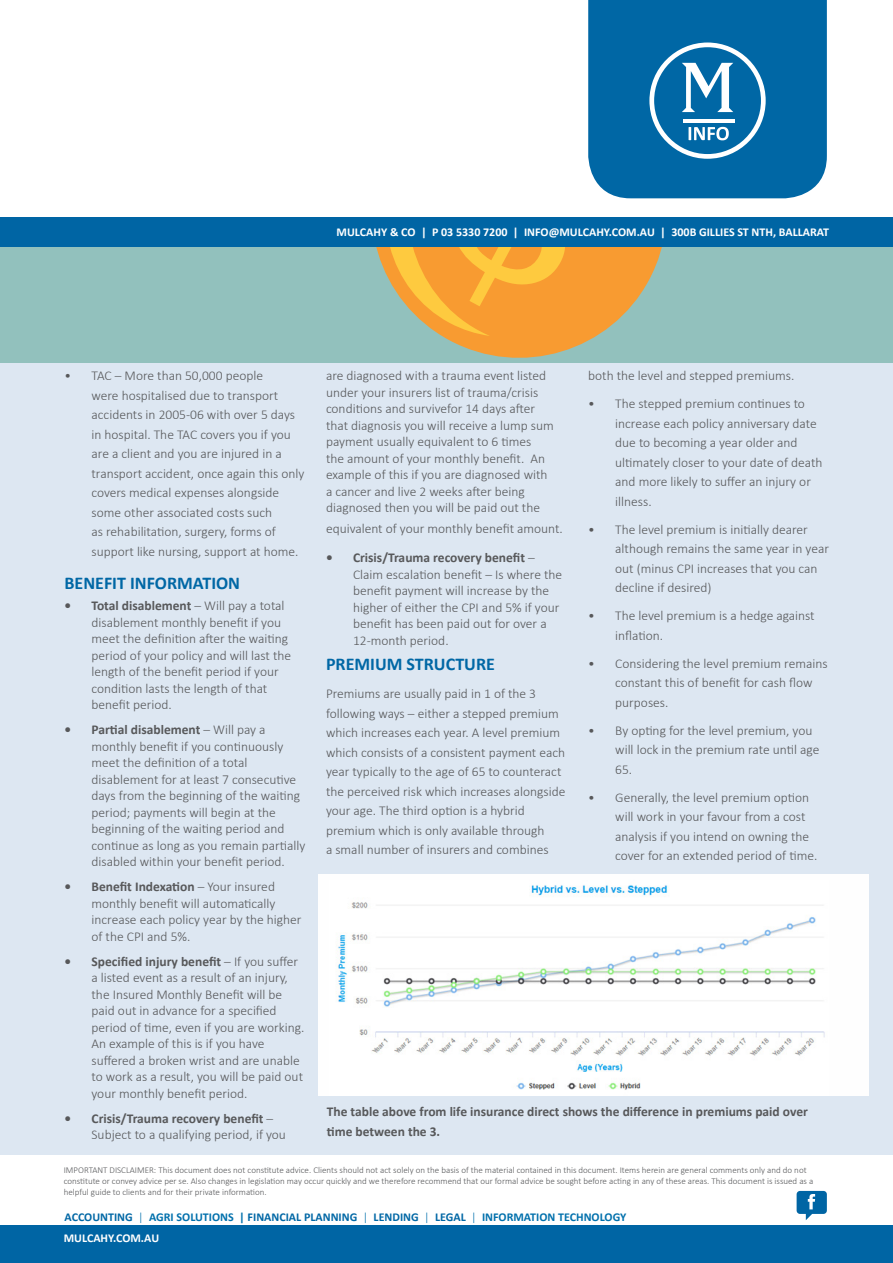
<style>
.page{position:relative;width:893px;height:1263px;background:#fff}
.page>*{position:absolute;margin:0;border:0;box-sizing:border-box;transform-origin:0 0}
.SH2_Blue{font:700 18px "Calibri";color:#0067a5}
.B1_Grey{font:700 18px "Calibri";color:#0067a5}
.B1_Grey-2{font:300 13.5px/19.5px "Calibri";color:#57585a}
.B1_Grey_Bullets{font:300 13.5px/16.5px "Calibri";color:#57585a}
.B1_Grey-3{font:700 13.5px/19.5px "Calibri";color:#57585a}
.t1{font:700 12px "Calibri";color:#fff}
.Footer_Departments{font:700 12px "Calibri";color:#0067a5}
.B1_Grey-4{font:300 9px/10.8px "Calibri";color:#57585a}
.s1{font-weight:700}
.s2{font-weight:300;color:#0070ac}
.s3{color:#0070ac}
</style>
<div class="page">
<div style="left:0;top:247px;width:893px;height:954px;background:#dde7f2"></div>
<div style="left:0;top:247px;width:893px;height:116px;background:#92c1bd"></div>
<svg style="left:442px;top:247px;width:220px;height:111px;fill:#f89b31"></svg>
<svg style="left:376px;top:247px;width:223px;height:89px;background:#eea943"></svg>
<div style="left:588px;top:0;width:239px;height:198px;background:#0067a5"></div>
<svg style="left:649px;top:43px;width:117px;height:116px"></svg>
<div style="left:0;top:1225px;width:893px;height:38px;background:#0065a4"></div>
<div style="left:0;top:217px;width:893px;height:30px;background:#0065a4"></div>
<div style="left:0;top:1155px;width:893px;height:50px;background:#fff"></div>
<svg style="left:797px;top:1191px;width:30px;height:29px"></svg>
<img style="left:319px;top:875px;width:549px;height:220px">
<p class="t1" style="left:337px;top:223px;width:494px">MULCAHY &amp; CO | P 03 5330 7200 | INFO@MULCAHY.COM.AU | 300B GILLIES ST NTH, BALLARAT</p>
<p class="B1_Grey-2" style="left:92px;top:366px;width:214px;text-indent:-27px">• TAC – More than 50,000 people<br>were hospitalised due to transport accidents in 2005-06 with over 5 days in hospital. The TAC covers you if you are a client and you are injured in a transport accident, once again this only covers medical expenses alongside some other associated costs such<br>as rehabilitation, surgery, forms of support like nursing, support at home.</p>
<p class="SH2_Blue" style="left:65px;top:571px;width:177px">BENEFIT INFORMATION</p>
<p class="B1_Grey-2" style="left:92px;top:597px;width:201px;line-height:16.5px;text-indent:-27px"><span class="s1">• Total disablement</span> – Will pay a total disablement monthly benefit if you meet the definition after the waiting period of your policy and will last the length of the benefit period if your condition lasts the length of that benefit period.</p>
<p class="B1_Grey-2" style="left:92px;top:721px;width:215px;line-height:16.5px;text-indent:-27px"><span class="s1">• Partial disablement</span> – Will pay a monthly benefit if you continuously meet the definition of a total disablement for at least 7 consecutive days from the beginning of the waiting period; payments will begin at the beginning of the waiting period and continue as long as you remain partially disabled within your benefit period.</p>
<p class="B1_Grey-2" style="left:92px;top:878px;width:212px;line-height:16.5px;text-indent:-27px"><span class="s1">• Benefit Indexation</span> – Your insured monthly benefit will automatically increase each policy year by the higher of the CPI and 5%.</p>
<p class="B1_Grey-2" style="left:92px;top:953px;width:214px;line-height:16.5px;text-indent:-27px"><span class="s1">• Specified injury benefit</span> – If you suffer a listed event as a result of an injury, the Insured Monthly Benefit will be paid out in advance for a specified period of time, even if you are working.<br>An example of this is if you have suffered a broken wrist and are unable to work as a result, you will be paid out your monthly benefit period.</p>
<p class="B1_Grey-2" style="left:92px;top:1110px;width:196px;line-height:16.5px;text-indent:-27px"><span class="s1">• Crisis/Trauma recovery benefit</span> –<br>Subject to a qualifying period, if you</p>
<p class="B1_Grey-3" style="left:327px;top:1102px;width:483px">The table above from life insurance direct shows the difference in premiums paid over time between the 3.</p>
<p class="B1_Grey_Bullets" style="left:326px;top:367px;width:229px">are diagnosed with a trauma event listed under your insurers list of trauma/crisis conditions and survivefor 14 days after that diagnosis you will receive a lump sum payment usually equivalent to 6 times<br>the amount of your monthly benefit. An example of this if you are diagnosed with a cancer and live 2 weeks after being diagnosed then you will be paid out the</p>
<p class="B1_Grey_Bullets" style="left:326px;top:520px;width:238px">equivalent of your monthly benefit amount.</p>
<p class="B1_Grey-2" style="left:353px;top:549px;width:211px;line-height:16.5px;text-indent:-27px"><span class="s1">• Crisis/Trauma recovery benefit</span> – Claim escalation benefit – Is where the benefit payment will increase by the higher of either the CPI and 5% if your benefit has been paid out for over a 12-month period.</p>
<p class="B1_Grey" style="left:326px;top:651px;width:170px">PREMIUM STRUCTURE</p>
<p class="B1_Grey-2" style="left:326px;top:684px;width:241px">Premiums are usually paid in 1 of the 3 following ways – either a stepped premium which increases each year. A level premium which consists of a consistent payment each year typically to the age of 65 to counteract the perceived risk which increases alongside your age. The third option is a hybrid premium which is only available through<br>a small number of insurers and combines</p>
<p class="B1_Grey-2" style="left:588px;top:366px;width:208px">both the level and stepped premiums.</p>
<p class="B1_Grey-2" style="left:615px;top:394px;width:209px;text-indent:-27px">• The stepped premium continues to increase each policy anniversary date due to becoming a year older and ultimately closer to your date of death and more likely to suffer an injury or illness.</p>
<p class="B1_Grey-2" style="left:615px;top:519px;width:215px;text-indent:-27px">• The level premium is initially dearer although remains the same year in year out (minus CPI increases that you can decline if desired)</p>
<p class="B1_Grey-2" style="left:615px;top:606px;width:201px;text-indent:-27px">• The level premium is a hedge against inflation.</p>
<p class="B1_Grey-2" style="left:615px;top:653px;width:214px;text-indent:-27px">• Considering the level premium remains constant this of benefit for cash flow purposes.</p>
<p class="B1_Grey-2" style="left:615px;top:720px;width:206px;text-indent:-27px">• By opting for the level premium, you will lock in the premium rate until age<br>65.</p>
<p class="B1_Grey-2" style="left:615px;top:787px;width:204px;text-indent:-27px">• Generally, the level premium option will work in your favour from a cost analysis if you intend on owning the cover for an extended period of time.</p>
<p class="B1_Grey-4" style="left:64px;top:1164px;width:751px">IMPORTANT DISCLAIMER: This document does not constitute advice. Clients should not act solely on the basis of the material contained in this document. Items herein are general comments only and do not constitute or convey advice per se. Also changes in legislation may occur quickly and we therefore recommend that our formal advice be sought before acting in any of these areas. This document is issued as a helpful guide to clients and for their private information.</p>
<p class="Footer_Departments" style="left:65px;top:1208px;width:563px">ACCOUNTING <span class="s2">|</span> <span class="s3">AGRI SOLUTIONS |</span> FINANCIAL PLANNING <span class="s2">|</span> LENDING <span class="s2">|</span> LEGAL <span class="s2">|</span> <span class="s3">INFORMATION TECHNOLOGY</span></p>
<p class="t1" style="left:64px;top:1230px;width:97px">MULCAHY.COM.AU</p>
</div>
